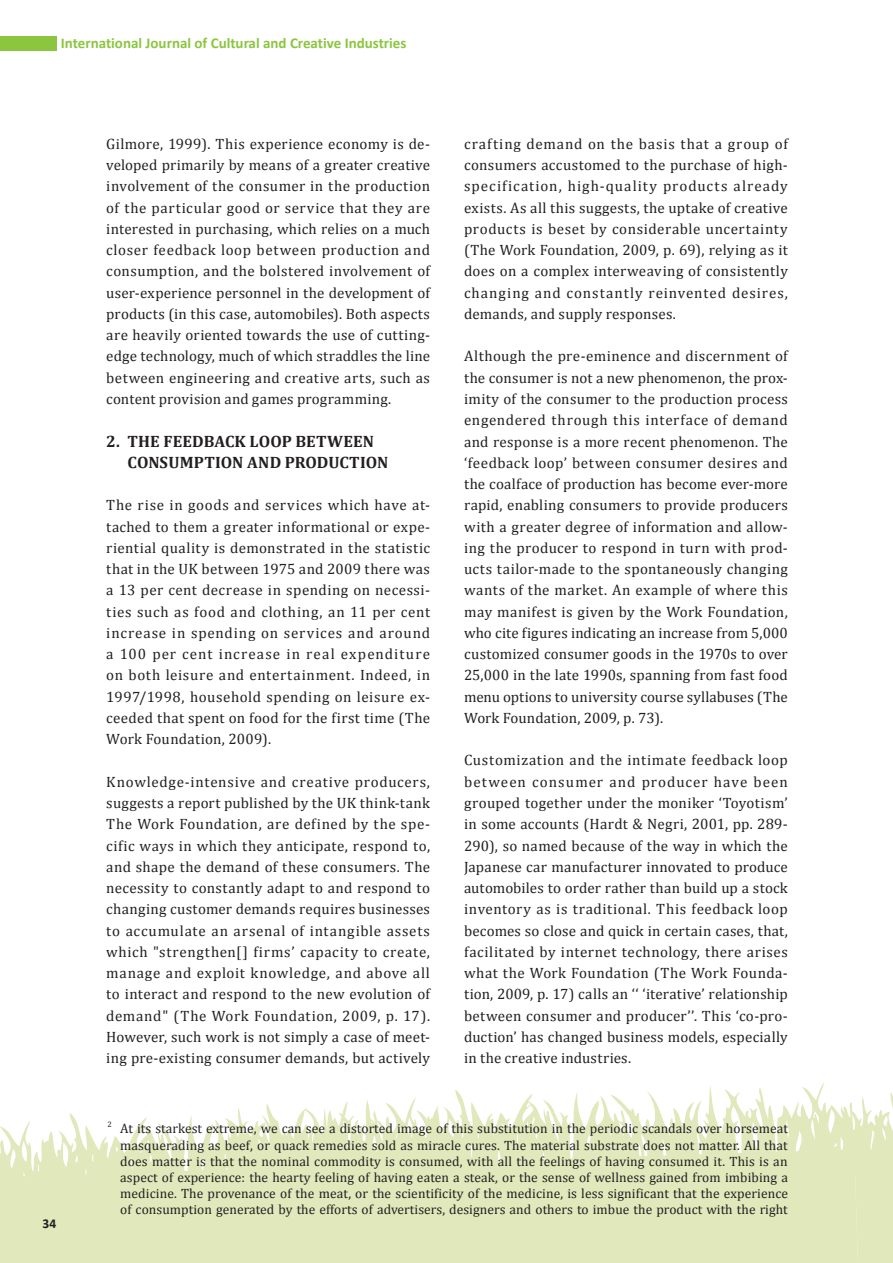
<style>
.page{position:relative;width:893px;height:1263px;background:#fff}
.page>*{position:absolute;margin:0;border:0;box-sizing:border-box;transform-origin:0 0}
.journal_section_titl{font:700 16.5px/21.5px "Cambria";letter-spacing:.01em;color:#231f20}
.journal{font:15px/21.3px "Cambria";letter-spacing:.015em;color:#231f20;text-align:justify}
.t1{font:700 15px "Calibri";color:#8bc63e}
.footnote{font:13.5px/16.2px "Cambria";letter-spacing:.005em;color:#231f20;text-align:justify}
.t2{font:700 13.5px "Calibri";color:#231f20}
.footnote-2{font:7.8px "Cambria";color:#231f20}
</style>
<div class="page">
<svg style="left:0;top:1083px;width:851px;height:180px;fill:#e0e8bc"></svg>
<svg style="left:851px;top:1092px;width:42px;height:171px;background:#e4ebc6"></svg>
<div style="left:0;top:36px;width:57px;height:15px;background:#8bc63e"></div>
<p class="t1" style="left:61px;top:34px;width:347px">International Journal of Cultural and Creative Industries</p>
<p class="journal" style="left:106px;top:133px;width:325px">Gilmore, 1999). This experience economy is de&shy;veloped primarily by means of a greater creative involvement of the consumer in the production of the particular good or service that they are interested in purchasing, which relies on a much closer feedback loop between production and consumption, and the bolstered involvement of user-experience personnel in the development of products (in this case, automobiles). Both aspects are heavily oriented towards the use of cutting&shy;edge technology, much of which straddles the line between engineering and creative arts, such as content provision and games programming.</p>
<p class="journal_section_titl" style="left:128px;top:430px;width:262px;text-indent:-21px">2. THE FEEDBACK LOOP BETWEEN<br>CONSUMPTION AND PRODUCTION</p>
<p class="journal" style="left:106px;top:494px;width:325px">The rise in goods and services which have at&shy;tached to them a greater informational or expe&shy;riential quality is demonstrated in the statistic that in the UK between 1975 and 2009 there was a 13 per cent decrease in spending on necessi&shy;ties such as food and clothing, an 11 per cent increase in spending on services and around a 100 per cent increase in real expenditure on both leisure and entertainment. Indeed, in 1997/1998, household spending on leisure ex&shy;ceeded that spent on food for the first time (The Work Foundation, 2009).</p>
<p class="journal" style="left:106px;top:771px;width:325px">Knowledge-intensive and creative producers, suggests a report published by the UK think-tank The Work Foundation, are defined by the spe&shy;cific ways in which they anticipate, respond to, and shape the demand of these consumers. The necessity to constantly adapt to and respond to changing customer demands requires businesses to accumulate an arsenal of intangible assets which "strengthen[] firms’ capacity to create, manage and exploit knowledge, and above all to interact and respond to the new evolution of demand" (The Work Foundation, 2009, p. 17).<br>However, such work is not simply a case of meet&shy;ing pre-existing consumer demands, but actively</p>
<p class="journal" style="left:464px;top:133px;width:325px">crafting demand on the basis that a group of consumers accustomed to the purchase of high&shy;specification, high-quality products already exists. As all this suggests, the uptake of creative products is beset by considerable uncertainty (The Work Foundation, 2009, p. 69), relying as it does on a complex interweaving of consistently changing and constantly reinvented desires, demands, and supply responses.</p>
<p class="journal" style="left:464px;top:346px;width:325px">Although the pre-eminence and discernment of the consumer is not a new phenomenon, the prox&shy;imity of the consumer to the production process engendered through this interface of demand and response is a more recent phenomenon. The ‘feedback loop’ between consumer desires and the coalface of production has become ever-more rapid, enabling consumers to provide producers with a greater degree of information and allow&shy;ing the producer to respond in turn with prod&shy;ucts tailor-made to the spontaneously changing wants of the market. An example of where this may manifest is given by the Work Foundation, who cite figures indicating an increase from 5,000 customized consumer goods in the 1970s to over 25,000 in the late 1990s, spanning from fast food menu options to university course syllabuses (The Work Foundation, 2009, p. 73).</p>
<p class="journal" style="left:464px;top:750px;width:325px">Customization and the intimate feedback loop between consumer and producer have been grouped together under the moniker ‘Toyotism’ in some accounts (Hardt &amp; Negri, 2001, pp. 289- 290), so named because of the way in which the Japanese car manufacturer innovated to produce automobiles to order rather than build up a stock inventory as is traditional. This feedback loop becomes so close and quick in certain cases, that, facilitated by internet technology, there arises what the Work Foundation (The Work Founda&shy;tion, 2009, p. 17) calls an ‘‘ ‘iterative’ relationship between consumer and producer’’. This ‘co-pro&shy;duction’ has changed business models, especially in the creative industries.</p>
<p class="t2" style="left:43px;top:1214px;width:15px">34</p>
<p class="footnote-2" style="left:107px;top:1120px;width:6px">2</p>
<p class="footnote" style="left:120px;top:1121px;width:669px">At its starkest extreme, we can see a distorted image of this substitution in the periodic scandals over horsemeat masquerading as beef, or quack remedies sold as miracle cures. The material substrate does not matter. All that does matter is that the nominal commodity is consumed, with all the feelings of having consumed it. This is an aspect of experience: the hearty feeling of having eaten a steak, or the sense of wellness gained from imbibing a medicine. The provenance of the meat, or the scientificity of the medicine, is less significant that the experience of consumption generated by the efforts of advertisers, designers and others to imbue the product with the right</p>
</div>
